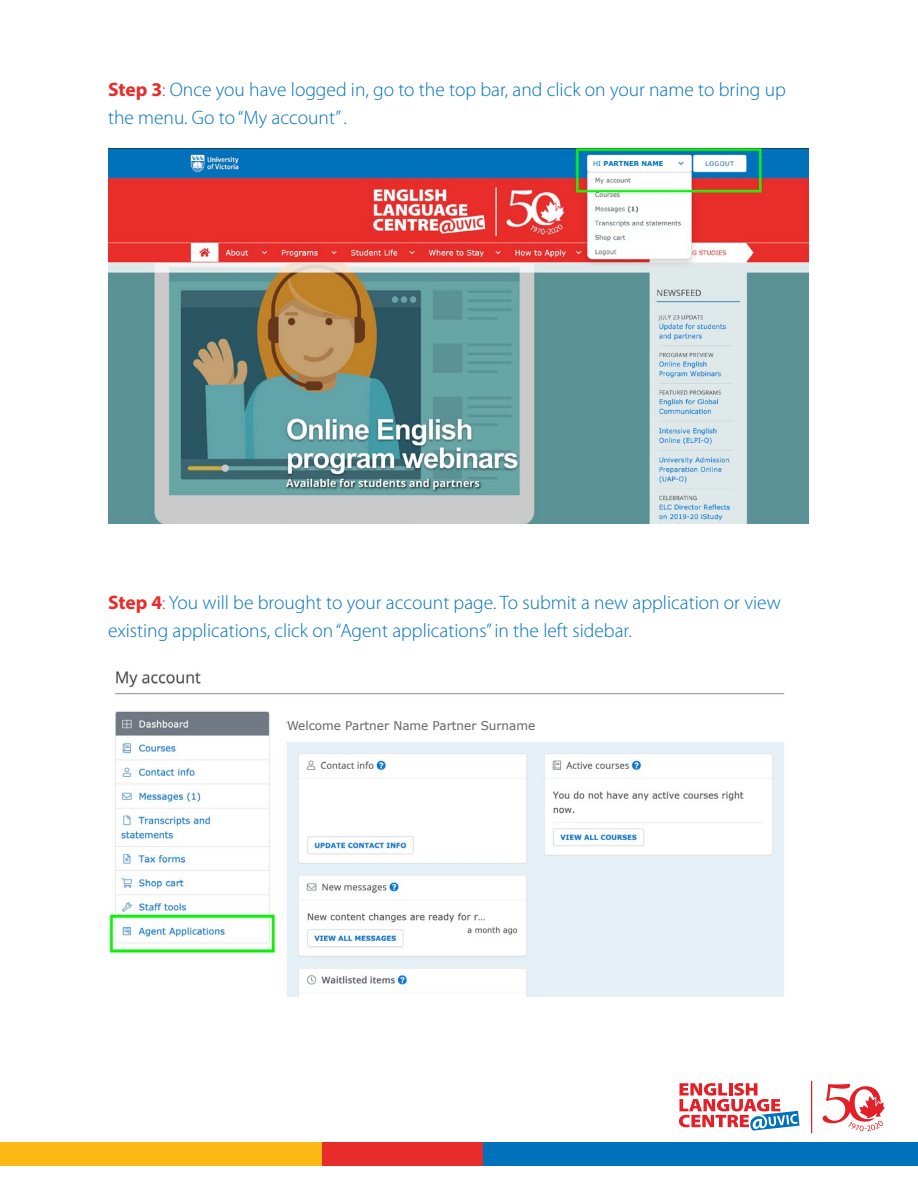
<style>
.page{position:relative;width:918px;height:1188px;background:#fff}
.page>*{position:absolute;margin:0;border:0;box-sizing:border-box;transform-origin:0 0}
.t1{font:300 19.5px/28.5px "Myriad Pro";color:#0072bc}
.t2{font:12px "Verdana";color:#636466}
.t3{font:700 6.75px "Verdana";color:#0072bc}
.s1{font-weight:700;color:#e82c2a}
.s2{color:#e82c2a}
.s3{font-weight:400}
</style>
<div class="page">
<img style="left:108px;top:149px;width:701px;height:375px">
<img style="left:109px;top:671px;width:676px;height:326px">
<svg style="left:679px;top:1083px;width:121px;height:48px"></svg>
<svg style="left:823px;top:1084px;width:62px;height:47px"></svg>
<hr style="left:811px;top:1081px;width:1px;height:52px;background:#e31f27">
<div style="left:594px;top:160px;width:42px;height:9px;background:#fff"></div>
<div style="left:303px;top:787px;width:204px;height:46px;background:#fff"></div>
<div style="left:287px;top:721px;width:344px;height:18px;background:#fff"></div>
<div style="left:0;top:1142px;width:331px;height:24px;background:#fdb913"></div>
<div style="left:322px;top:1142px;width:170px;height:24px;background:#e82c2a"></div>
<div style="left:483px;top:1142px;width:435px;height:24px;background:#0072bc"></div>
<p class="t1" style="left:108px;top:75px;width:679px"><span class="s1">Step 3</span><span class="s2">:</span> Once you have logged in, go to the top bar, and click on your name to bring up the menu. Go to “My account” .</p>
<p class="t3" style="left:593px;top:158px;width:72px"><span class="s3">HI</span> PARTNER NAME</p>
<p class="t1" style="left:108px;top:588px;width:674px"><span class="s1">Step 4</span><span class="s2">:</span> You will be brought to your account page. To submit a new application or view existing applications, click on “Agent applications” in the left sidebar.</p>
<p class="t2" style="left:287px;top:718px;width:250px">Welcome Partner Name Partner Surname</p>
</div>
